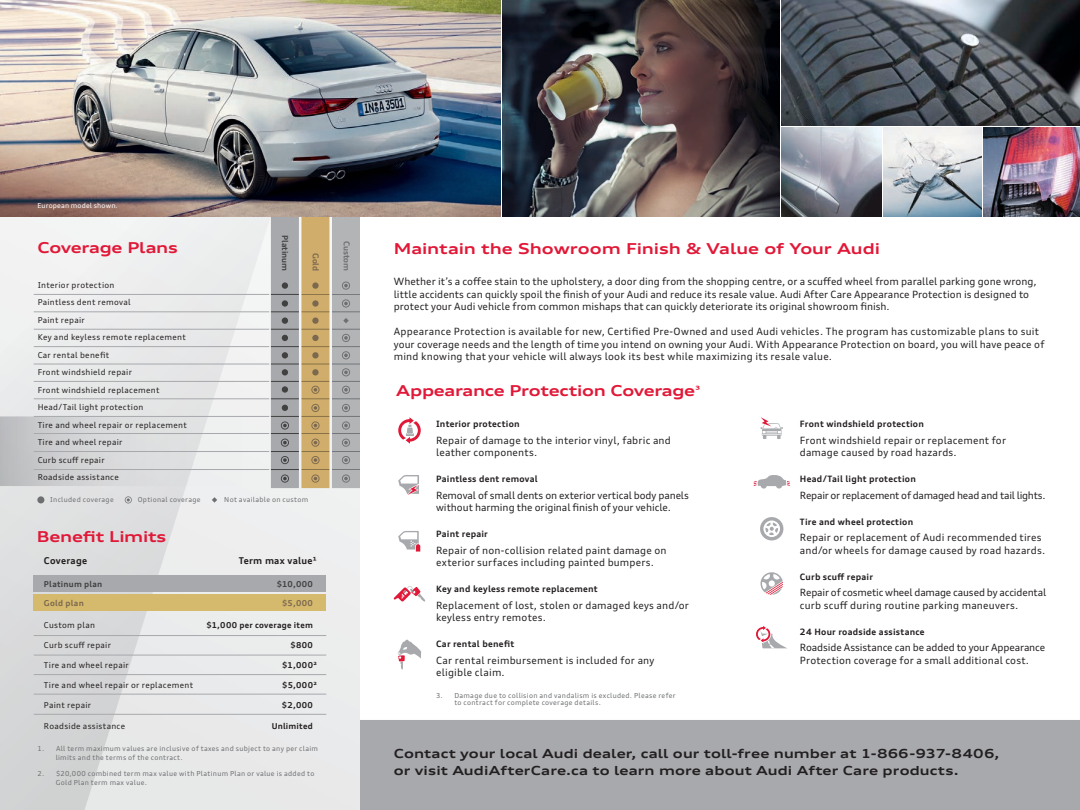
<style>
.page{position:relative;width:1080px;height:810px;background:#fff}
.page>*{position:absolute;margin:0;border:0;box-sizing:border-box;transform-origin:0 0}
.t1{font:700 expanded 15px "Audi Type";letter-spacing:-.015em;color:#e11837}
.t2{font:700 expanded 12.5px/16.2px "Audi Type";letter-spacing:.01em;color:#231f20}
.t3{font:10px/12.5px "Audi Type";letter-spacing:.015em;color:#231f20}
.t4{font:10px/12.5px "Audi Type";letter-spacing:-.005em;color:#231f20}
.t5{font:10px/12.5px "Audi Type";letter-spacing:-.01em;color:#231f20}
.t6{font:10px "Audi Type";letter-spacing:-.025em;color:#231f20}
.t7{font:700 9.38px "Audi Type";letter-spacing:.025em;color:#231f20}
.t8{font:700 8.75px "Audi Type";letter-spacing:.03em;color:#231f20}
.t9{font:8.12px/17.5px "Audi Type";letter-spacing:.035em;color:#231f20}
.t10{font:700 8.12px "Audi Type";letter-spacing:.035em;color:#231f20}
.t11{font:700 8.12px "Audi Type";letter-spacing:.02em;color:#414142}
.t12{font:700 8.12px "Audi Type";letter-spacing:.03em;color:#7c684e}
.t13{font:700 8.12px "Audi Type";letter-spacing:-.005em;color:#414142}
.t14{font:700 8.12px "Audi Type";letter-spacing:-.005em;color:#6d6f71}
.t15{font:6.88px/9.4px "Audi Type";letter-spacing:.045em;color:#6d6f71}
.t16{font:6.88px "Audi Type";letter-spacing:.025em;color:#fff}
</style>
<div class="page">
<div style="left:360px;top:720px;width:720px;height:90px;background:#a7a9ac"></div>
<svg style="left:0;top:216px;width:346px;height:594px"></svg>
<div style="left:0;top:416px;width:244px;height:70px;background:linear-gradient(to right,#bfc0c3,#f1f2f2)"></div>
<div style="left:271px;top:216px;width:28px;height:272px;background:#a7a9ac"></div>
<div style="left:301px;top:216px;width:28px;height:272px;background:#d0ad6a"></div>
<div style="left:332px;top:216px;width:28px;height:272px;background:#b2b4b6"></div>
<svg style="left:398px;top:639px;width:23px;height:31px"></svg>
<svg style="left:398px;top:475px;width:21px;height:20px"></svg>
<svg style="left:398px;top:531px;width:23px;height:21px"></svg>
<svg style="left:398px;top:417px;width:23px;height:27px"></svg>
<svg style="left:760px;top:417px;width:23px;height:22px"></svg>
<svg style="left:393px;top:586px;width:32px;height:16px"></svg>
<svg style="left:756px;top:626px;width:31px;height:22px"></svg>
<img style="left:0;top:0;width:500px;height:216px">
<img style="left:502px;top:0;width:278px;height:216px">
<svg style="left:760px;top:572px;width:23px;height:23px"></svg>
<svg style="left:754px;top:475px;width:36px;height:14px"></svg>
<svg style="left:760px;top:517px;width:24px;height:24px"></svg>
<img style="left:782px;top:127px;width:99px;height:89px">
<img style="left:883px;top:127px;width:99px;height:89px">
<img style="left:984px;top:127px;width:96px;height:89px">
<img style="left:782px;top:0;width:298px;height:126px">
<hr style="left:34px;top:294px;width:235px;height:1px;background:#a7a9ac">
<hr style="left:34px;top:312px;width:235px;height:1px;background:#a7a9ac">
<hr style="left:34px;top:329px;width:235px;height:1px;background:#a7a9ac">
<hr style="left:34px;top:346px;width:235px;height:1px;background:#a7a9ac">
<hr style="left:34px;top:364px;width:235px;height:1px;background:#a7a9ac">
<hr style="left:34px;top:381px;width:235px;height:1px;background:#a7a9ac">
<hr style="left:34px;top:399px;width:235px;height:1px;background:#a7a9ac">
<hr style="left:34px;top:416px;width:235px;height:1px;background:#a7a9ac">
<hr style="left:34px;top:433px;width:235px;height:1px;background:#a7a9ac">
<hr style="left:34px;top:451px;width:235px;height:1px;background:#a7a9ac">
<hr style="left:34px;top:469px;width:235px;height:1px;background:#a7a9ac">
<hr style="left:34px;top:635px;width:292px;height:1px;background:#a7a9ac">
<hr style="left:34px;top:655px;width:292px;height:1px;background:#a7a9ac">
<hr style="left:34px;top:674px;width:292px;height:1px;background:#a7a9ac">
<hr style="left:34px;top:694px;width:292px;height:1px;background:#a7a9ac">
<hr style="left:34px;top:714px;width:292px;height:1px;background:#a7a9ac">
<div style="left:34px;top:594px;width:292px;height:17px;background:#d5ba6e"></div>
<div style="left:34px;top:575px;width:292px;height:17px;background:#a7a9ac"></div>
<svg style="left:271px;top:329px;width:89px;height:154px"></svg>
<svg style="left:271px;top:282px;width:89px;height:41px"></svg>
<svg style="left:212px;top:497px;width:5px;height:6px"></svg>
<svg style="left:125px;top:496px;width:7px;height:7px"></svg>
<div style="left:37px;top:496px;width:7px;height:7px;background:#6d6f71;border-radius:50%"></div>
<div style="left:312px;top:369px;width:7px;height:7px;background:#7c684e;border-radius:50%"></div>
<p class="t16" style="left:37px;top:201px;width:82px">European model shown.</p>
<h1 class="t1" style="left:37px;top:237px;width:142px">Coverage Plans</h1>
<p class="t9" style="left:38px;top:276px;width:151px">Interior protection<br>Paintless dent removal<br>Paint repair<br>Key and keyless remote replacement<br>Car rental benefit<br>Front windshield repair<br>Front windshield replacement<br>Head/Tail light protection<br>Tire and wheel repair or replacement<br>Tire and wheel repair<br>Curb scuff repair<br>Roadside assistance</p>
<p class="t13" style="left:290px;top:235px;width:37px;rotate:90deg">Platinum</p>
<p class="t12" style="left:321px;top:253px;width:20px;rotate:90deg">Gold</p>
<p class="t14" style="left:352px;top:241px;width:31px;rotate:90deg">Custom</p>
<p class="t15" style="left:50px;top:495px;width:65px">Included coverage</p>
<p class="t15" style="left:138px;top:495px;width:64px">Optional coverage</p>
<p class="t15" style="left:224px;top:495px;width:85px">Not available on custom</p>
<h1 class="t1" style="left:37px;top:526px;width:131px">Benefit Limits</h1>
<p class="t7" style="left:239px;top:555px;width:80px">Term max value¹</p>
<p class="t11" style="left:277px;top:579px;width:38px">$10,000</p>
<p class="t12" style="left:282px;top:598px;width:32px">$5,000</p>
<p class="t10" style="left:206px;top:620px;width:108px">$1,000 per coverage item</p>
<p class="t10" style="left:290px;top:640px;width:24px">$800</p>
<p class="t10" style="left:282px;top:660px;width:36px">$1,000²</p>
<p class="t10" style="left:282px;top:680px;width:36px">$5,000²</p>
<p class="t10" style="left:282px;top:700px;width:33px">$2,000</p>
<p class="t10" style="left:272px;top:720px;width:43px">Unlimited</p>
<p class="t15" style="left:56px;top:744px;width:264px;text-indent:-18px">1. All term maximum values are inclusive of taxes and subject to any per claim limits and the terms of the contract.</p>
<p class="t15" style="left:56px;top:769px;width:260px;text-indent:-18px">2. $20,000 combined term max value with Platinum Plan or value is added to<br>Gold Plan term max value.</p>
<p class="t7" style="left:44px;top:555px;width:45px">Coverage</p>
<p class="t11" style="left:44px;top:579px;width:60px">Platinum plan</p>
<p class="t12" style="left:44px;top:598px;width:41px">Gold plan</p>
<p class="t9" style="left:44px;top:617px;width:52px">Custom plan</p>
<p class="t9" style="left:44px;top:637px;width:69px">Curb scuff repair</p>
<p class="t9" style="left:44px;top:657px;width:86px">Tire and wheel repair</p>
<p class="t9" style="left:44px;top:677px;width:151px">Tire and wheel repair or replacement</p>
<p class="t9" style="left:44px;top:697px;width:49px">Paint repair</p>
<p class="t9" style="left:44px;top:717px;width:83px">Roadside assistance</p>
<h1 class="t1" style="left:394px;top:238px;width:488px">Maintain the Showroom Finish &amp; Value of Your Audi</h1>
<p class="t3" style="left:394px;top:275px;width:645px">Whether it’s a coffee stain to the upholstery, a door ding from the shopping centre, or a scuffed wheel from parallel parking gone wrong, little accidents can quickly spoil the finish of your Audi and reduce its resale value. Audi After Care Appearance Protection is designed to protect your Audi vehicle from common mishaps that can quickly deteriorate its original showroom finish.</p>
<p class="t3" style="left:394px;top:325px;width:652px">Appearance Protection is available for new, Certified Pre-Owned and used Audi vehicles. The program has customizable plans to suit your coverage needs and the length of time you intend on owning your Audi. With Appearance Protection on board, you will have peace of mind knowing that your vehicle will always look its best while maximizing its resale value.</p>
<h1 class="t1" style="left:396px;top:381px;width:306px">Appearance Protection Coverage<sup>³</sup></h1>
<p class="t8" style="left:436px;top:419px;width:85px">Interior protection</p>
<p class="t3" style="left:436px;top:434px;width:236px">Repair of damage to the interior vinyl, fabric and leather components.</p>
<p class="t8" style="left:436px;top:474px;width:103px">Paintless dent removal</p>
<p class="t4" style="left:436px;top:489px;width:254px">Removal of small dents on exterior vertical body panels without harming the original finish of your vehicle.</p>
<p class="t8" style="left:436px;top:529px;width:53px">Paint repair</p>
<p class="t3" style="left:436px;top:544px;width:232px">Repair of non-collision related paint damage on exterior surfaces including painted bumpers.</p>
<p class="t8" style="left:436px;top:584px;width:163px">Key and keyless remote replacement</p>
<p class="t3" style="left:436px;top:599px;width:254px">Replacement of lost, stolen or damaged keys and/or keyless entry remotes.</p>
<p class="t8" style="left:436px;top:639px;width:80px">Car rental benefit</p>
<p class="t3" style="left:436px;top:654px;width:220px">Car rental reimbursement is included for any eligible claim.</p>
<p class="t15" style="left:454px;top:691px;width:223px;line-height:7.5px;text-indent:-18px">3. Damage due to collision and vandalism is excluded. Please refer to contract for complete coverage details.</p>
<p class="t8" style="left:800px;top:419px;width:125px">Front windshield protection</p>
<p class="t3" style="left:800px;top:434px;width:208px">Front windshield repair or replacement for damage caused by road hazards.</p>
<p class="t8" style="left:800px;top:474px;width:117px">Head/Tail light protection</p>
<p class="t6" style="left:800px;top:489px;width:247px">Repair or replacement of damaged head and tail lights.</p>
<p class="t8" style="left:800px;top:516px;width:115px">Tire and wheel protection</p>
<p class="t3" style="left:800px;top:531px;width:247px">Repair or replacement of Audi recommended tires and/or wheels for damage caused by road hazards.</p>
<p class="t8" style="left:800px;top:571px;width:75px">Curb scuff repair</p>
<p class="t5" style="left:800px;top:586px;width:248px">Repair of cosmetic wheel damage caused by accidental curb scuff during routine parking maneuvers.</p>
<p class="t8" style="left:800px;top:626px;width:126px">24 Hour roadside assistance</p>
<p class="t3" style="left:800px;top:641px;width:247px">Roadside Assistance can be added to your Appearance<br>Protection coverage for a small additional cost.</p>
<p class="t2" style="left:394px;top:745px;width:607px">Contact your local Audi dealer, call our toll-free number at 1-866-937-8406, or visit AudiAfterCare.ca to learn more about Audi After Care products.</p>
</div>
